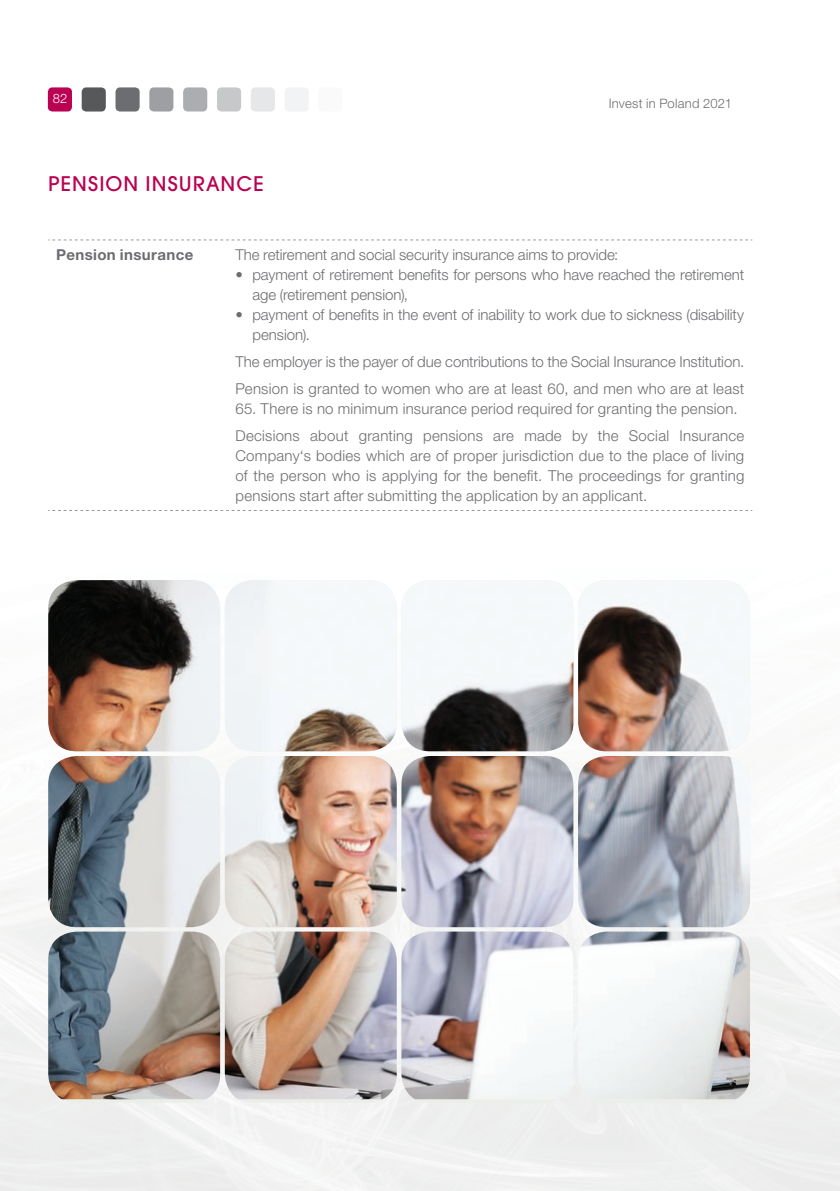
<style>
.page{position:relative;width:840px;height:1191px;background:#fff}
.page>*{position:absolute;margin:0;border:0;box-sizing:border-box;transform-origin:0 0}
.t1{font:20px "Avant Garde Gothic Md ITC";letter-spacing:.05em;color:#ba0152}
.t2{font:300 15px/20px "Helvetica Neue LT Pro";color:#6c6d70}
.t3{font:700 15px "Helvetica Neue LT Pro";letter-spacing:.025em;color:#6c6d70}
.t4{font:300 13px "Helvetica Neue LT Pro";letter-spacing:.02em;color:#6c6d70}
.t5{font:300 13px "Helvetica Neue LT Pro";color:#fff}
</style>
<div class="page">
<img style="left:0;top:510px;width:839px;height:681px">
<div style="left:48px;top:87px;width:24px;height:24px;background:#ba0152;border-radius:5px"></div>
<div style="left:82px;top:87px;width:24px;height:24px;background:#57585a;border-radius:5px"></div>
<div style="left:115px;top:87px;width:24px;height:24px;background:#6c6d70;border-radius:5px"></div>
<div style="left:149px;top:87px;width:24px;height:24px;background:#9d9fa2;border-radius:5px"></div>
<div style="left:183px;top:87px;width:24px;height:24px;background:#acadb1;border-radius:5px"></div>
<div style="left:217px;top:87px;width:24px;height:24px;background:#c7c8ca;border-radius:5px"></div>
<div style="left:251px;top:87px;width:24px;height:24px;background:#e6e7e9;border-radius:5px"></div>
<div style="left:284px;top:87px;width:24px;height:24px;background:#f2f3f4;border-radius:5px"></div>
<div style="left:318px;top:87px;width:24px;height:24px;background:#fafafa;border-radius:5px"></div>
<svg style="left:48px;top:240px;width:700px;height:1px"></svg>
<svg style="left:48px;top:510px;width:703px;height:1px"></svg>
<img style="left:48px;top:580px;width:701px;height:519px">
<p class="t5" style="left:53px;top:90px;width:16px">82</p>
<h1 class="t1" style="left:48px;top:170px;width:217px">PENSION INSURANCE</h1>
<p class="t4" style="left:608px;top:96px;width:125px">Invest in Poland 2021</p>
<p class="t3" style="left:56px;top:245px;width:139px">Pension insurance</p>
<p class="t2" style="left:235px;top:245px;width:384px">The retirement and social security insurance aims to provide:</p>
<p class="t2" style="left:252px;top:265px;width:493px;text-indent:-17px">• payment of retirement benefits for persons who have reached the retirement age (retirement pension),</p>
<p class="t2" style="left:252px;top:305px;width:493px;text-indent:-17px">• payment of benefits in the event of inability to work due to sickness (disability pension).</p>
<p class="t2" style="left:235px;top:348px;width:510px;line-height:26.8px">The employer is the payer of due contributions to the Social Insurance Institution.<br>Pension is granted to women who are at least 60, and men who are at least</p>
<p class="t2" style="left:235px;top:395px;width:510px;line-height:26.8px">65. There is no minimum insurance period required for granting the pension.<br>Decisions about granting pensions are made by the Social Insurance</p>
<p class="t2" style="left:235px;top:445px;width:510px;text-align:justify">Company‘s bodies which are of proper jurisdiction due to the place of living of the person who is applying for the benefit. The proceedings for granting pensions start after submitting the application by an applicant.</p>
</div>
